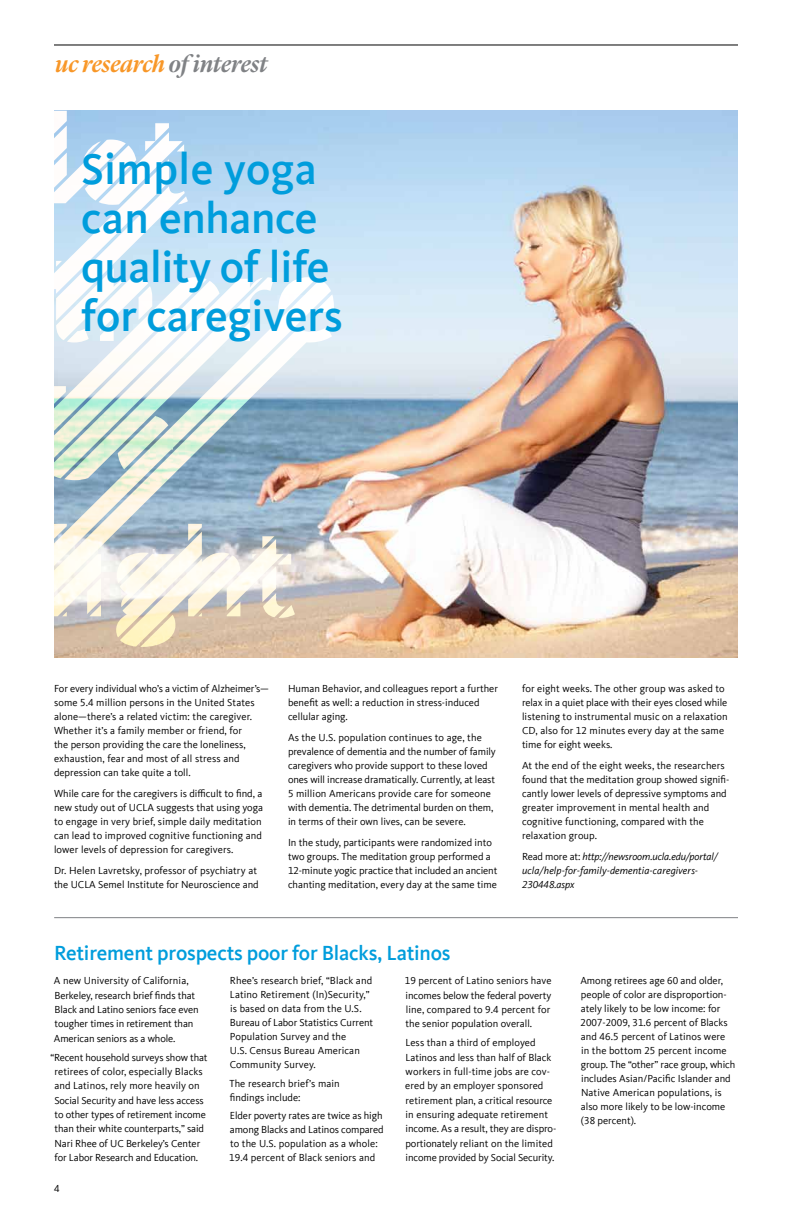
<style>
.page{position:relative;width:792px;height:1224px;background:#fff}
.page>*{position:absolute;margin:0;border:0;box-sizing:border-box;transform-origin:0 0}
.t1{font:500 45px/49px "Kievit Offc Pro";color:#009ddc}
.t2{font:italic 500 24px "Lyon Display";letter-spacing:-.005em;color:#f89728}
.t3{font:500 21px "Kievit Offc Pro";letter-spacing:-.01em;color:#009ddc}
.t4{font:10.5px/14px "Kievit Offc Pro";color:#000}
.t5{font:italic 10.5px/14px "Kievit Offc Pro";color:#000}
.s1{color:#808285}
.s2{font-style:normal}
</style>
<div class="page">
<hr style="left:54px;top:45px;width:684px;height:1px;background:#000">
<hr style="left:54px;top:917px;width:684px;height:1px;background:#808285">
<img style="left:54px;top:111px;width:684px;height:546px">
<svg style="left:278px;top:277px;width:56px;height:39px"></svg>
<svg style="left:54px;top:327px;width:278px;height:267px;background:#b7c4cd"></svg>
<svg style="left:54px;top:111px;width:166px;height:167px"></svg>
<svg style="left:54px;top:278px;width:209px;height:200px"></svg>
<svg style="left:54px;top:524px;width:13px;height:16px"></svg>
<svg style="left:54px;top:554px;width:47px;height:62px"></svg>
<svg style="left:116px;top:524px;width:179px;height:123px"></svg>
<h2 class="t2" style="left:55px;top:46px;width:214px">uc research <span class="s1">of interest</span></h2>
<h1 class="t1" style="left:81px;top:145px;width:263px">Simple yoga can enhance quality of life for caregivers</h1>
<p class="t4" style="left:54px;top:681px;width:216px">For every individual who’s a victim of Alzheimer’s— some 5.4 million persons in the United States alone—there’s a related victim: the caregiver.<br>Whether it’s a family member or friend, for<br>the person providing the care the loneliness, exhaustion, fear and most of all stress and depression can take quite a toll.</p>
<p class="t4" style="left:54px;top:786px;width:211px">While care for the caregivers is difficult to find, a new study out of UCLA suggests that using yoga to engage in very brief, simple daily meditation can lead to improved cognitive functioning and lower levels of depression for caregivers.</p>
<p class="t4" style="left:54px;top:863px;width:206px">Dr. Helen Lavretsky, professor of psychiatry at the UCLA Semel Institute for Neuroscience and</p>
<p class="t4" style="left:288px;top:681px;width:212px">Human Behavior, and colleagues report a further benefit as well: a reduction in stress-induced cellular aging.</p>
<p class="t4" style="left:288px;top:730px;width:209px">As the U.S. population continues to age, the prevalence of dementia and the number of family caregivers who provide support to these loved ones will increase dramatically. Currently, at least 5 million Americans provide care for someone with dementia. The detrimental burden on them, in terms of their own lives, can be severe.</p>
<p class="t4" style="left:288px;top:835px;width:211px">In the study, participants were randomized into two groups. The meditation group performed a 12-minute yogic practice that included an ancient chanting meditation, every day at the same time</p>
<h3 class="t3" style="left:54px;top:940px;width:398px">Retirement prospects poor for Blacks, Latinos</h3>
<p class="t4" style="left:522px;top:681px;width:207px">for eight weeks. The other group was asked to relax in a quiet place with their eyes closed while listening to instrumental music on a relaxation CD, also for 12 minutes every day at the same time for eight weeks.</p>
<p class="t4" style="left:522px;top:758px;width:209px">At the end of the eight weeks, the researchers found that the meditation group showed signifi&shy;cantly lower levels of depressive symptoms and greater improvement in mental health and cognitive functioning, compared with the relaxation group.</p>
<p class="t5" style="left:522px;top:849px;width:198px"><span class="s2">Read more at:</span> http://newsroom.ucla.edu/portal/ ucla/help-for-family-dementia-caregivers-<br>230448.aspx</p>
<p class="t4" style="left:54px;top:974px;width:146px;line-height:14.3px">A new University of California,<br>Berkeley, research brief finds that<br>Black and Latino seniors face even tougher times in retirement than<br>American seniors as a whole.</p>
<p class="t4" style="left:50px;top:1050px;width:159px;line-height:14.3px;text-align:center">“Recent household surveys show that retirees of color, especially Blacks and Latinos, rely more heavily on Social Security and have less access to other types of retirement income than their white counterparts,” said Nari Rhee of UC Berkeley’s Center for Labor Research and Education.</p>
<p class="t4" style="left:54px;top:1182px;width:7px">4</p>
<p class="t4" style="left:230px;top:974px;width:145px">Rhee’s research brief, “Black and<br>Latino Retirement (In)Security,” is based on data from the U.S.<br>Bureau of Labor Statistics Current<br>Population Survey and the<br>U.S. Census Bureau American<br>Community Survey.</p>
<p class="t4" style="left:229px;top:1076px;width:112px">The research brief’s main findings include:</p>
<p class="t4" style="left:229px;top:1109px;width:156px">Elder poverty rates are twice as high among Blacks and Latinos compared to the U.S. population as a whole:<br>19.4 percent of Black seniors and</p>
<p class="t4" style="left:405px;top:974px;width:148px;line-height:14.3px;text-align:justify">19 percent of Latino seniors have incomes below the federal poverty line, compared to 9.4 percent for the senior population overall.</p>
<p class="t4" style="left:405px;top:1036px;width:153px;line-height:14.3px">Less than a third of employed Latinos and less than half of Black workers in full-time jobs are cov&shy;ered by an employer sponsored retirement plan, a critical resource in ensuring adequate retirement income. As a result, they are dispro&shy;portionately reliant on the limited income provided by Social Security.</p>
<p class="t4" style="left:580px;top:974px;width:156px">Among retirees age 60 and older, people of color are disproportion&shy;ately likely to be low income: for<br>2007-2009, 31.6 percent of Blacks and 46.5 percent of Latinos were in the bottom 25 percent income group. The “other” race group, which includes Asian/Pacific Islander and<br>Native American populations, is also more likely to be low-income (38 percent).</p>
</div>
